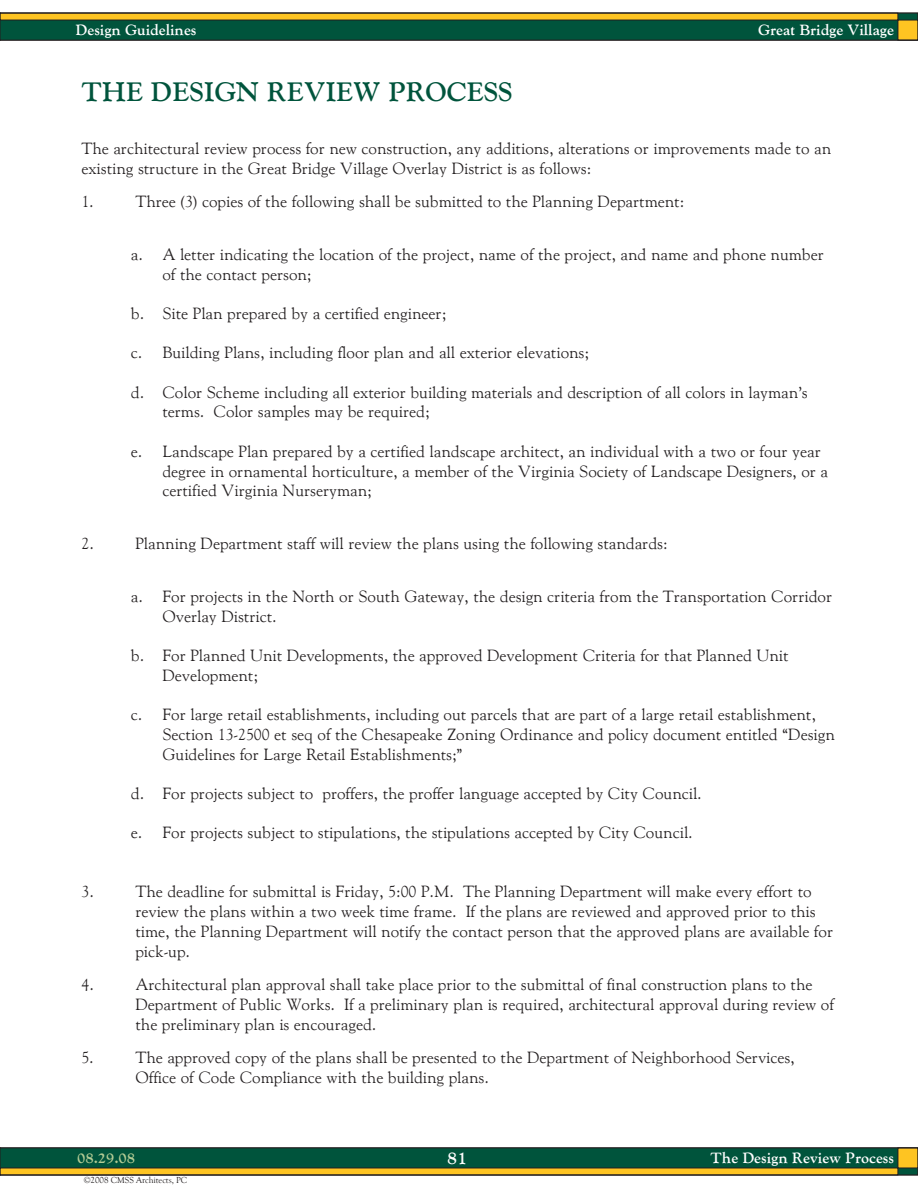
<style>
.page{position:relative;width:918px;height:1188px;background:#fff}
.page>*{position:absolute;margin:0;border:0;box-sizing:border-box;transform-origin:0 0}
.t1{font:700 27px "Goudy Old Style ATT";color:#00543c}
.t2{font:700 18px "Goudy Old Style ATT";color:#fff}
.t3{font:16.5px/19.8px "Goudy Old Style ATT";color:#231f20}
.t4{font:700 15px "Goudy Old Style ATT";color:#fff}
.t5{font:700 15px "Goudy Old Style ATT";color:#b4cc95}
.t6{font:9px "Goudy Old Style T";color:#231f20}
</style>
<div class="page">
<div style="left:0;top:13px;width:918px;height:27px;background:#00543c"></div>
<div style="left:0;top:13px;width:918px;height:27px;border:1px solid #231f20"></div>
<div style="left:898px;top:20px;width:20px;height:20px;background:#fec422"></div>
<div style="left:0;top:13px;width:898px;height:7px;background:#fec422"></div>
<div style="left:0;top:13px;width:898px;height:7px;border:1px solid #231f20"></div>
<div style="left:0;top:1148px;width:918px;height:27px;background:#00543c"></div>
<div style="left:0;top:1148px;width:918px;height:27px;border:1px solid #231f20"></div>
<div style="left:898px;top:1148px;width:20px;height:20px;background:#fec422"></div>
<div style="left:0;top:1168px;width:898px;height:7px;background:#fec422"></div>
<div style="left:0;top:1168px;width:898px;height:7px;border:1px solid #231f20"></div>
<p class="t4" style="left:76px;top:21px;width:122px">Design Guidelines</p>
<p class="t4" style="left:758px;top:21px;width:137px">Great Bridge Village</p>
<h1 class="t1" style="left:81px;top:76px;width:433px">The design review process</h1>
<p class="t3" style="left:81px;top:139px;width:751px">The architectural review process for new construction, any additions, alterations or improvements made to an existing structure in the Great Bridge Village Overlay District is as follows:</p>
<p class="t3" style="left:81px;top:192px;width:14px">1.</p>
<p class="t3" style="left:135px;top:192px;width:550px">Three (3) copies of the following shall be submitted to the Planning Department:</p>
<p class="t3" style="left:162px;top:245px;width:663px;text-indent:-31px">a. A letter indicating the location of the project, name of the project, and name and phone number of the contact person;</p>
<p class="t3" style="left:131px;top:304px;width:317px">b. Site Plan prepared by a certified engineer;</p>
<p class="t3" style="left:131px;top:343px;width:460px">c. Building Plans, including floor plan and all exterior elevations;</p>
<p class="t3" style="left:162px;top:382px;width:647px;text-indent:-31px">d. Color Scheme including all exterior building materials and description of all colors in layman’s terms. Color samples may be required;</p>
<p class="t3" style="left:162px;top:441px;width:667px;text-indent:-31px">e. Landscape Plan prepared by a certified landscape architect, an individual with a two or four year degree in ornamental horticulture, a member of the Virginia Society of Landscape Designers, or a certified Virginia Nurseryman;</p>
<p class="t3" style="left:81px;top:534px;width:14px">2.</p>
<p class="t3" style="left:135px;top:534px;width:534px">Planning Department staff will review the plans using the following standards:</p>
<p class="t3" style="left:162px;top:587px;width:671px;text-indent:-31px">a. For projects in the North or South Gateway, the design criteria from the Transportation Corridor<br>Overlay District.</p>
<p class="t3" style="left:162px;top:646px;width:628px;text-indent:-31px">b. For Planned Unit Developments, the approved Development Criteria for that Planned Unit<br>Development;</p>
<p class="t3" style="left:162px;top:705px;width:674px;text-indent:-31px">c. For large retail establishments, including out parcels that are part of a large retail establishment,<br>Section 13-2500 et seq of the Chesapeake Zoning Ordinance and policy document entitled “Design<br>Guidelines for Large Retail Establishments;”</p>
<p class="t3" style="left:131px;top:784px;width:572px">d. For projects subject to proffers, the proffer language accepted by City Council.</p>
<p class="t3" style="left:131px;top:823px;width:563px">e. For projects subject to stipulations, the stipulations accepted by City Council.</p>
<p class="t3" style="left:81px;top:882px;width:14px">3.</p>
<p class="t3" style="left:135px;top:882px;width:699px">The deadline for submittal is Friday, 5:00 P.M. The Planning Department will make every effort to review the plans within a two week time frame. If the plans are reviewed and approved prior to this time, the Planning Department will notify the contact person that the approved plans are available for pick-up.</p>
<p class="t3" style="left:81px;top:975px;width:14px">4.</p>
<p class="t3" style="left:135px;top:975px;width:700px">Architectural plan approval shall take place prior to the submittal of final construction plans to the<br>Department of Public Works. If a preliminary plan is required, architectural approval during review of the preliminary plan is encouraged.</p>
<p class="t3" style="left:81px;top:1047px;width:14px">5.</p>
<p class="t3" style="left:135px;top:1047px;width:661px">The approved copy of the plans shall be presented to the Department of Neighborhood Services,<br>Office of Code Compliance with the building plans.</p>
<p class="t5" style="left:77px;top:1149px;width:60px">08.29.08</p>
<p class="t6" style="left:84px;top:1175px;width:105px">©2008 CMSS Architects, PC</p>
<p class="t2" style="left:447px;top:1147px;width:21px">81</p>
<p class="t4" style="left:711px;top:1149px;width:185px">The Design Review Process</p>
</div>
